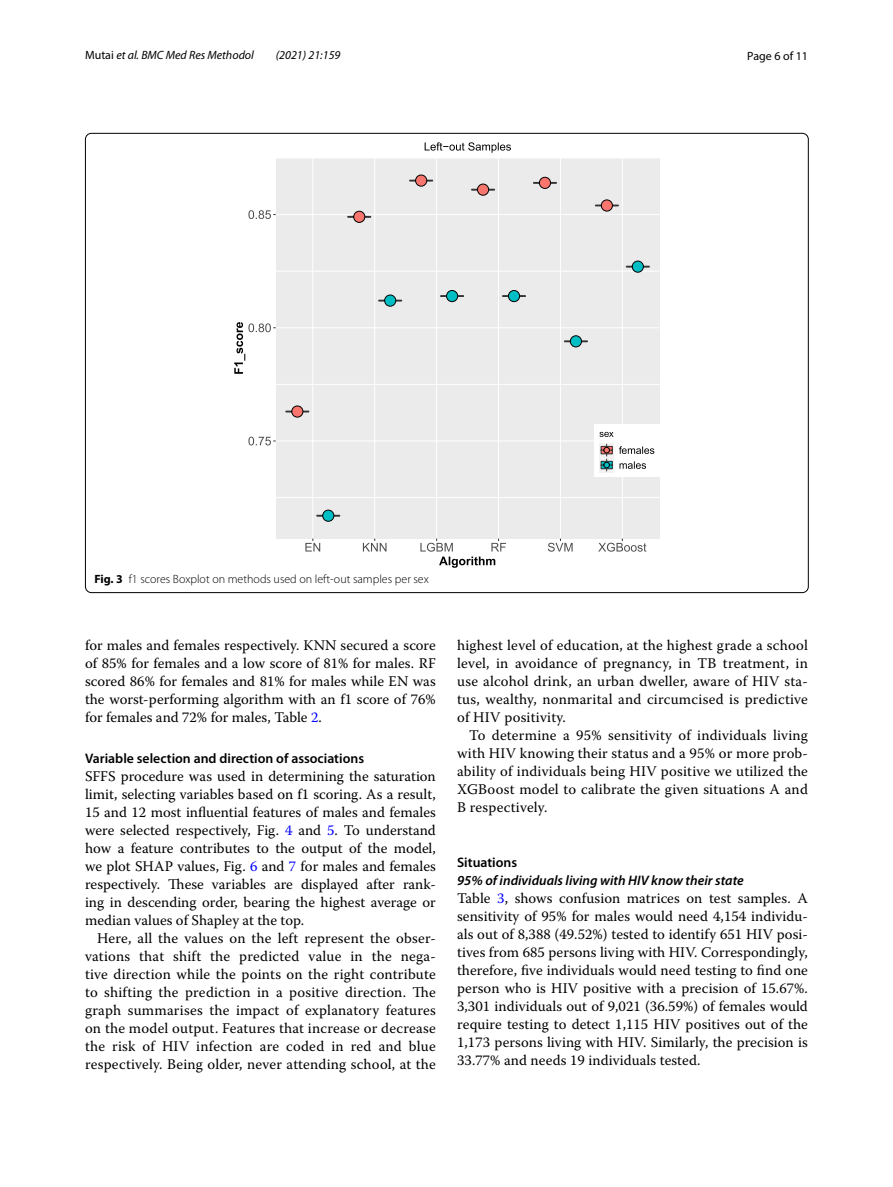
<style>
.page{position:relative;width:893px;height:1187px;background:#fff}
.page>*{position:absolute;margin:0;border:0;box-sizing:border-box;transform-origin:0 0}
.t1{font:14.7px/18px "Warnock Pro";letter-spacing:.01em;color:#000;text-align:justify}
.t2{font:600 13.8px "Myriad Pro";color:#000}
.t3{font:italic 600 13.8px "Myriad Pro";color:#000}
.t4{font:300 12px "Myriad Pro";color:#000}
.t5{font:italic 12px "Myriad Pro";color:#000}
.t6{font:12px "Myriad Pro";color:#000}
.s1{font-style:normal}
.s2{font-weight:700}
.s3{color:#00f}
</style>
<div class="page">
<div style="left:276px;top:158px;width:383px;height:380px;background:#ebebeb"></div>
<hr style="left:276px;top:497px;width:383px;height:1px;background:#fff">
<hr style="left:276px;top:384px;width:383px;height:1px;background:#fff">
<hr style="left:276px;top:271px;width:383px;height:1px;background:#fff">
<hr style="left:276px;top:158px;width:383px;height:1px;background:#fff">
<hr style="left:276px;top:440px;width:383px;height:1px;background:#fff">
<hr style="left:276px;top:327px;width:383px;height:1px;background:#fff">
<hr style="left:276px;top:214px;width:383px;height:1px;background:#fff">
<hr style="left:312px;top:158px;width:1px;height:380px;background:#fff">
<hr style="left:374px;top:158px;width:1px;height:380px;background:#fff">
<hr style="left:436px;top:158px;width:1px;height:380px;background:#fff">
<hr style="left:498px;top:158px;width:1px;height:380px;background:#fff">
<hr style="left:560px;top:158px;width:1px;height:380px;background:#fff">
<hr style="left:622px;top:158px;width:1px;height:380px;background:#fff">
<hr style="left:286px;top:410px;width:23px;height:2px;background:#333">
<hr style="left:317px;top:514px;width:23px;height:2px;background:#333">
<hr style="left:348px;top:216px;width:23px;height:2px;background:#333">
<hr style="left:440px;top:295px;width:24px;height:2px;background:#333">
<svg style="left:471px;top:189px;width:24px;height:1px"></svg>
<hr style="left:502px;top:295px;width:24px;height:2px;background:#333">
<hr style="left:533px;top:182px;width:24px;height:2px;background:#333">
<hr style="left:564px;top:340px;width:23px;height:2px;background:#333">
<hr style="left:595px;top:204px;width:23px;height:2px;background:#333">
<div style="left:291px;top:405px;width:12px;height:12px;background:#f8766d;border:1px solid #000;border-radius:50%"></div>
<div style="left:322px;top:509px;width:12px;height:12px;background:#00bfc4;border:1px solid #000;border-radius:50%"></div>
<div style="left:353px;top:211px;width:12px;height:12px;background:#f8766d;border:1px solid #000;border-radius:50%"></div>
<div style="left:384px;top:295px;width:12px;height:11px;background:#00bfc4;border:1px solid #000;border-radius:50%"></div>
<div style="left:415px;top:175px;width:12px;height:11px;background:#f8766d;border:1px solid #000;border-radius:50%"></div>
<div style="left:446px;top:290px;width:12px;height:12px;background:#00bfc4;border:1px solid #000;border-radius:50%"></div>
<div style="left:477px;top:184px;width:12px;height:11px;background:#f8766d;border:1px solid #000;border-radius:50%"></div>
<div style="left:508px;top:290px;width:12px;height:12px;background:#00bfc4;border:1px solid #000;border-radius:50%"></div>
<div style="left:539px;top:177px;width:12px;height:12px;background:#f8766d;border:1px solid #000;border-radius:50%"></div>
<div style="left:570px;top:335px;width:12px;height:12px;background:#00bfc4;border:1px solid #000;border-radius:50%"></div>
<div style="left:601px;top:199px;width:12px;height:12px;background:#f8766d;border:1px solid #000;border-radius:50%"></div>
<div style="left:632px;top:261px;width:12px;height:11px;background:#00bfc4;border:1px solid #000;border-radius:50%"></div>
<svg style="left:248px;top:436px;width:28px;height:9px"></svg>
<svg style="left:248px;top:210px;width:28px;height:9px"></svg>
<svg style="left:305px;top:538px;width:15px;height:13px"></svg>
<svg style="left:363px;top:538px;width:23px;height:13px"></svg>
<svg style="left:548px;top:538px;width:25px;height:13px"></svg>
<svg style="left:598px;top:538px;width:48px;height:13px"></svg>
<svg style="left:420px;top:538px;width:86px;height:29px"></svg>
<svg style="left:234px;top:322px;width:42px;height:52px"></svg>
<div style="left:594px;top:424px;width:65px;height:53px;background:#fff"></div>
<svg style="left:599px;top:432px;width:15px;height:5px"></svg>
<div style="left:599px;top:442px;width:15px;height:15px;background:#f2f2f2"></div>
<div style="left:599px;top:457px;width:15px;height:15px;background:#f2f2f2"></div>
<svg style="left:600px;top:444px;width:13px;height:27px"></svg>
<svg style="left:603px;top:462px;width:7px;height:6px"></svg>
<svg style="left:619px;top:446px;width:35px;height:8px"></svg>
<svg style="left:619px;top:461px;width:27px;height:8px"></svg>
<svg style="left:425px;top:142px;width:86px;height:11px"></svg>
<p class="t5" style="left:85px;top:48px;width:170px"><span class="s1">Mutai</span> et al. BMC Med Res Methodol</p>
<p class="t5" style="left:276px;top:48px;width:66px">(2021) 21:159</p>
<p class="t6" style="left:747px;top:48px;width:62px">Page 6 of 11</p>
<p class="t4" style="left:94px;top:572px;width:336px"><span class="s2">Fig. 3</span> f1 scores Boxplot on methods used on left-out samples per sex</p>
<p class="t1" style="left:85px;top:635px;width:352px">for males and females respectively. KNN secured a score of 85% for females and a low score of 81% for males. RF scored 86% for females and 81% for males while EN was the worst-performing algorithm with an f1 score of 76% for females and 72% for males, Table <span class="s3">2</span>.</p>
<p class="t2" style="left:85px;top:749px;width:281px">Variable selection and direction of associations</p>
<p class="t1" style="left:85px;top:766px;width:352px">SFFS procedure was used in determining the saturation limit, selecting variables based on f1 scoring. As a result, 15 and 12 most influential features of males and females were selected respectively, Fig. <span class="s3">4</span> and <span class="s3">5</span>. To understand how a feature contributes to the output of the model, we plot SHAP values, Fig. <span class="s3">6</span> and <span class="s3">7</span> for males and females respectively. These variables are displayed after rank&shy;ing in descending order, bearing the highest average or median values of Shapley at the top.</p>
<p class="t1" style="left:85px;top:928px;width:352px;text-indent:12px">Here, all the values on the left represent the obser&shy;vations that shift the predicted value in the nega&shy;tive direction while the points on the right contribute to shifting the prediction in a positive direction. The graph summarises the impact of explanatory features on the model output. Features that increase or decrease the risk of HIV infection are coded in red and blue respectively. Being older, never attending school, at the</p>
<p class="t1" style="left:457px;top:635px;width:352px">highest level of education, at the highest grade a school level, in avoidance of pregnancy, in TB treatment, in use alcohol drink, an urban dweller, aware of HIV sta&shy;tus, wealthy, nonmarital and circumcised is predictive of HIV positivity.</p>
<p class="t1" style="left:457px;top:725px;width:352px;text-indent:12px">To determine a 95% sensitivity of individuals living with HIV knowing their status and a 95% or more prob&shy;ability of individuals being HIV positive we utilized the XGBoost model to calibrate the given situations A and B respectively.</p>
<p class="t2" style="left:457px;top:853px;width:62px">Situations</p>
<p class="t3" style="left:457px;top:871px;width:288px">95% of individuals living with HIV know their state</p>
<p class="t1" style="left:457px;top:888px;width:352px">Table <span class="s3">3</span>, shows confusion matrices on test samples. A sensitivity of 95% for males would need 4,154 individu&shy;als out of 8,388 (49.52%) tested to identify 651 HIV posi&shy;tives from 685 persons living with HIV. Correspondingly, therefore, five individuals would need testing to find one person who is HIV positive with a precision of 15.67%.<br>3,301 individuals out of 9,021 (36.59%) of females would require testing to detect 1,115 HIV positives out of the 1,173 persons living with HIV. Similarly, the precision is 33.77% and needs 19 individuals tested.</p>
</div>
